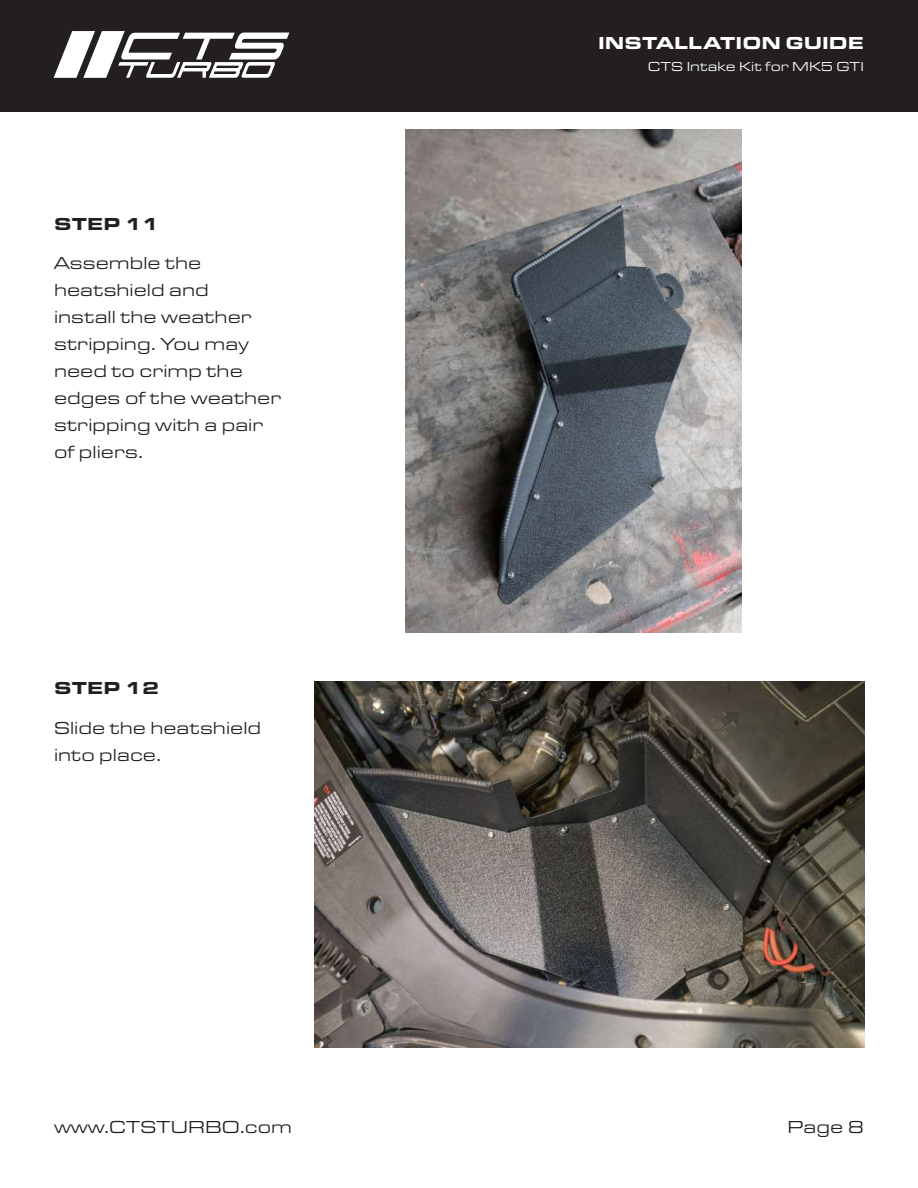
<style>
.page{position:relative;width:918px;height:1188px;background:#fff}
.page>*{position:absolute;margin:0;border:0;box-sizing:border-box;transform-origin:0 0}
.t1{font:18px/27px "Eurostile Ext";color:#231f20}
.t2{font:900 18px "Eurostile Ext";color:#fff}
.t3{font:900 18px "Eurostile Ext";letter-spacing:.005em;color:#231f20}
.t4{font:13.5px "Eurostile Ext";color:#fff}
</style>
<div class="page">
<div style="left:0;top:0;width:918px;height:112px;background:#231f20"></div>
<svg style="left:54px;top:31px;width:235px;height:47px"></svg>
<img style="left:406px;top:130px;width:335px;height:503px">
<img style="left:315px;top:681px;width:549px;height:367px">
<p class="t2" style="left:598px;top:29px;width:267px">INSTALLATION GUIDE</p>
<p class="t3" style="left:54px;top:210px;width:107px">STEP 11</p>
<p class="t1" style="left:54px;top:249px;width:229px">Assemble the heatshield and<br>install the weather stripping. You may need to crimp the edges of the weather stripping with a pair of pliers.</p>
<p class="t3" style="left:54px;top:674px;width:107px">STEP 12</p>
<p class="t1" style="left:54px;top:713px;width:209px">Slide the heatshield into place.</p>
<p class="t4" style="left:648px;top:58px;width:218px">CTS Intake Kit for MK5 GTI</p>
<p class="t1" style="left:54px;top:1113px;width:240px">www.CTSTURBO.com</p>
<p class="t1" style="left:787px;top:1113px;width:78px">Page 8</p>
</div>
